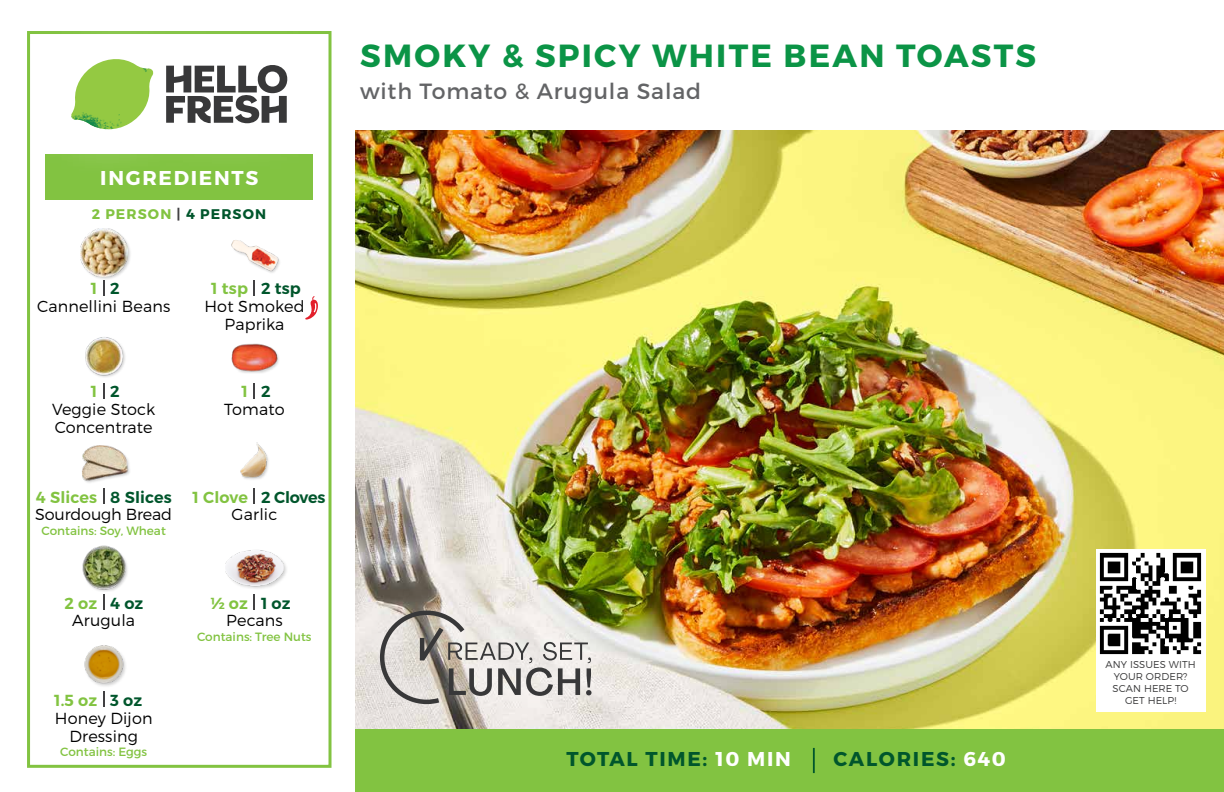
<style>
.page{position:relative;width:1224px;height:792px;background:#fff}
.page>*{position:absolute;margin:0;border:0;box-sizing:border-box;transform-origin:0 0}
.t1{font:700 32px "Montserrat";letter-spacing:.07em;color:#0b9446}
.t2{font:22px "Montserrat";letter-spacing:.04em;color:#636466}
.t3{font:700 20px "Montserrat";letter-spacing:.085em;color:#00562c}
.t4{font:700 20px "Montserrat";letter-spacing:.085em;color:#fff}
.t5{font:300 16px/18px "Montserrat";letter-spacing:.01em;color:#000;text-align:center}
.t6{font:600 16px "Montserrat";letter-spacing:.01em;color:#82c341}
.t7{font:600 16px "Montserrat";letter-spacing:.005em;color:#00562c}
.t8{font:300 16px "Montserrat";letter-spacing:-.01em;color:#000}
.t9{font:700 14px "Montserrat";letter-spacing:.08em;color:#82c341}
.t10{font:12px "Montserrat";color:#82c341}
.t11{font:300 10px/12px "Montserrat";letter-spacing:.01em;color:#383839;text-align:center}
.s1{color:#414042}
.s2{color:#00562c}
.s3{color:#fff}
</style>
<div class="page">
<img style="left:356px;top:130px;width:868px;height:599px">
<div style="left:356px;top:729px;width:868px;height:63px;background:#82c341"></div>
<div style="left:45px;top:154px;width:268px;height:46px;background:#82c341"></div>
<div style="left:27px;top:31px;width:305px;height:737px;border:3px solid #82c341"></div>
<hr style="left:813px;top:748px;width:2px;height:25px;background:#00562c">
<div style="left:80px;top:229px;width:52px;height:51px;background:#000;opacity:.2"></div>
<img style="left:80px;top:229px;width:47px;height:47px">
<img style="left:231px;top:240px;width:49px;height:33px">
<img style="left:85px;top:337px;width:40px;height:40px">
<img style="left:231px;top:343px;width:48px;height:30px">
<img style="left:82px;top:445px;width:48px;height:38px">
<img style="left:240px;top:442px;width:29px;height:38px">
<img style="left:82px;top:545px;width:46px;height:46px">
<img style="left:225px;top:550px;width:62px;height:45px">
<img style="left:84px;top:645px;width:42px;height:51px">
<svg style="left:305px;top:296px;width:13px;height:24px"></svg>
<div style="left:22px;top:8px;width:318px;height:173px;background:#fff;opacity:.75"></div>
<svg style="left:166px;top:63px;width:121px;height:60px"></svg>
<svg style="left:71px;top:59px;width:82px;height:70px"></svg>
<img style="left:116px;top:59px;width:37px;height:31px">
<img style="left:71px;top:86px;width:75px;height:13px">
<img style="left:71px;top:90px;width:72px;height:39px">
<img style="left:114px;top:99px;width:32px;height:30px">
<div style="left:1096px;top:655px;width:110px;height:57px;background:#fff"></div>
<div style="left:1096px;top:549px;width:110px;height:110px;background:#fff"></div>
<img style="left:1099px;top:552px;width:103px;height:103px">
<div style="left:356px;top:586px;width:260px;height:142px;background:#fff;opacity:.9"></div>
<svg style="left:378px;top:608px;width:214px;height:98px;background:#c5c1bd"></svg>
<svg style="left:254px;top:280px;width:1px;height:15px"></svg>
<svg style="left:103px;top:280px;width:1px;height:15px"></svg>
<svg style="left:254px;top:383px;width:1px;height:16px"></svg>
<svg style="left:103px;top:383px;width:1px;height:16px"></svg>
<svg style="left:254px;top:488px;width:1px;height:16px"></svg>
<svg style="left:103px;top:488px;width:1px;height:16px"></svg>
<svg style="left:254px;top:595px;width:1px;height:15px"></svg>
<svg style="left:103px;top:595px;width:1px;height:15px"></svg>
<svg style="left:103px;top:691px;width:1px;height:15px"></svg>
<p class="t4" style="left:100px;top:165px;width:159px">INGREDIENTS</p>
<p class="t9" style="left:92px;top:205px;width:176px">2 PERSON <span class="s1">|</span> <span class="s2">4 PERSON</span></p>
<p class="t7" style="left:110px;top:278px;width:11px">2</p>
<p class="t7" style="left:261px;top:278px;width:41px">2 tsp</p>
<p class="t6" style="left:91px;top:278px;width:8px">1</p>
<p class="t6" style="left:211px;top:278px;width:38px">1 tsp</p>
<p class="t5" style="left:37px;top:297px;width:135px">Cannellini Beans</p>
<p class="t5" style="left:204px;top:297px;width:102px">Hot Smoked<br>Paprika</p>
<p class="t7" style="left:110px;top:382px;width:11px">2</p>
<p class="t7" style="left:261px;top:382px;width:11px">2</p>
<p class="t6" style="left:91px;top:382px;width:8px">1</p>
<p class="t6" style="left:242px;top:382px;width:8px">1</p>
<p class="t5" style="left:52px;top:400px;width:105px;text-align:left">Veggie Stock<br>Concentrate</p>
<p class="t5" style="left:224px;top:400px;width:62px">Tomato</p>
<p class="t6" style="left:36px;top:487px;width:63px">4 Slices</p>
<p class="t6" style="left:193px;top:487px;width:57px">1 Clove</p>
<p class="t7" style="left:110px;top:487px;width:63px">8 Slices</p>
<p class="t7" style="left:261px;top:487px;width:66px">2 Cloves</p>
<p class="t8" style="left:35px;top:505px;width:138px">Sourdough Bread</p>
<p class="t5" style="left:232px;top:506px;width:47px">Garlic</p>
<p class="t10" style="left:42px;top:523px;width:126px">Contains: Soy, Wheat</p>
<p class="t6" style="left:64px;top:593px;width:34px">2 oz</p>
<p class="t6" style="left:211px;top:593px;width:39px">½ oz</p>
<p class="t7" style="left:110px;top:593px;width:35px">4 oz</p>
<p class="t7" style="left:261px;top:593px;width:31px">1 oz</p>
<p class="t5" style="left:72px;top:611px;width:64px">Arugula</p>
<p class="t5" style="left:226px;top:611px;width:58px">Pecans</p>
<p class="t6" style="left:54px;top:690px;width:45px">1.5 oz</p>
<p class="t7" style="left:110px;top:690px;width:33px">3 oz</p>
<p class="t5" style="left:55px;top:709px;width:99px">Honey Dijon<br>Dressing</p>
<p class="t10" style="left:60px;top:745px;width:89px">Contains: Eggs</p>
<p class="t10" style="left:197px;top:629px;width:116px">Contains: Tree Nuts</p>
<h1 class="t1" style="left:360px;top:36px;width:678px">SMOKY &amp; SPICY WHITE BEAN TOASTS</h1>
<h2 class="t2" style="left:360px;top:78px;width:343px">with Tomato &amp; Arugula Salad</h2>
<p class="t3" style="left:567px;top:747px;width:226px">TOTAL TIME: <span class="s3">10 MIN</span></p>
<p class="t3" style="left:834px;top:747px;width:174px">CALORIES: <span class="s3">640</span></p>
<p class="t11" style="left:1106px;top:658px;width:92px">ANY ISSUES WITH<br>YOUR ORDER?<br>SCAN HERE TO<br>GET HELP!</p>
</div>
